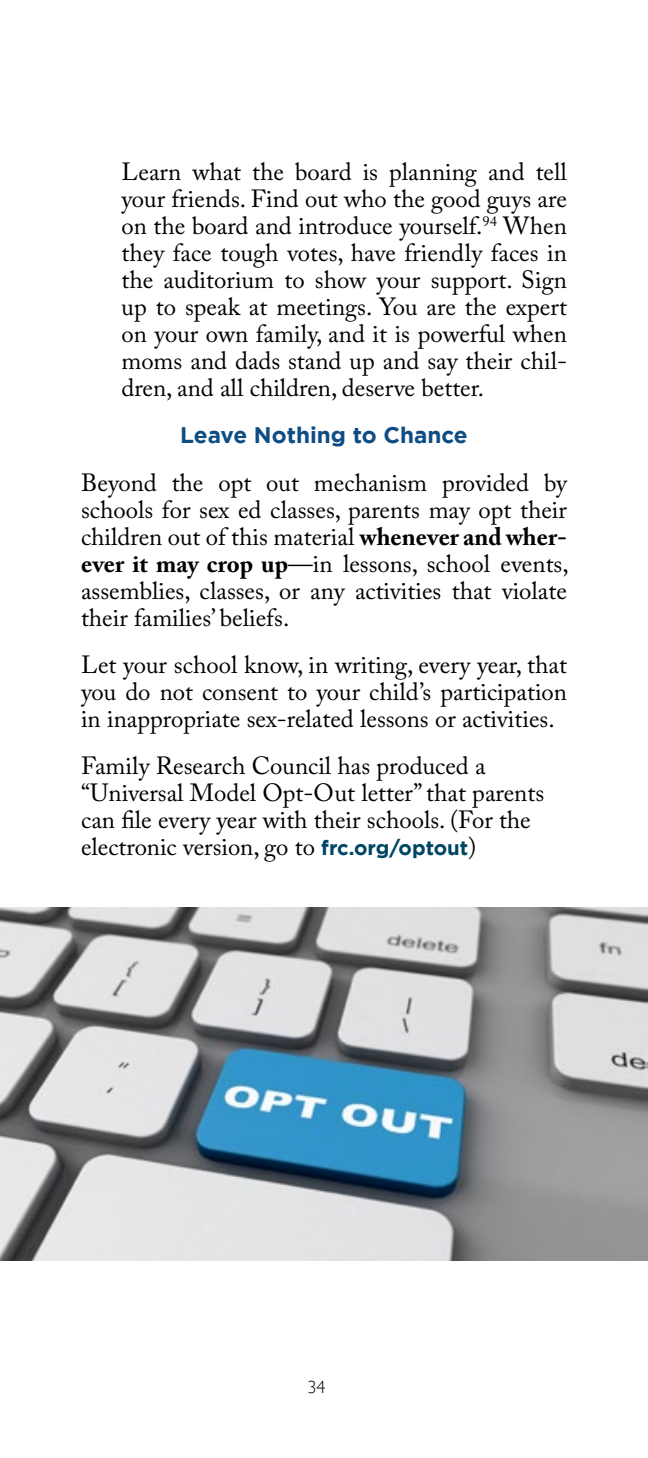
<style>
.page{position:relative;width:648px;height:1458px;background:#fff}
.page>*{position:absolute;margin:0;border:0;box-sizing:border-box;transform-origin:0 0}
.t1{font:24.75px/27px "Adobe Caslon Pro";color:#000;text-align:justify}
.t2{font:700 22.5px "Gotham";color:#0e4d83}
.t3{font:300 18px "Gill Sans";color:#000}
.s1{font-weight:700}
.s2{font-family:"Gotham";font-weight:700;font-size:20.25px;color:#004563}
</style>
<div class="page">
<img style="left:0;top:907px;width:648px;height:354px">
<p class="t1" style="left:122px;top:158px;width:447px">Learn what the board is planning and tell your friends. Find out who the good guys are on the board and introduce yourself.<sup>94</sup> When they face tough votes, have friendly faces in the auditorium to show your support. Sign up to speak at meetings. You are the expert on your own family, and it is powerful when moms and dads stand up and say their chil&shy;dren, and all children, deserve better.</p>
<p class="t2" style="left:180px;top:421px;width:289px">Leave Nothing to Chance</p>
<p class="t1" style="left:81px;top:469px;width:489px">Beyond the opt out mechanism provided by schools for sex ed classes, parents may opt their children out of this material <span class="s1">whenever and wher&shy;ever it may crop up</span>—in lessons, school events, assemblies, classes, or any activities that violate their families’ beliefs.</p>
<p class="t1" style="left:81px;top:651px;width:488px">Let your school know, in writing, every year, that you do not consent to your child’s participation in inappropriate sex-related lessons or activities.</p>
<p class="t1" style="left:81px;top:752px;width:465px;text-align:left">Family Research Council has produced a “Universal Model Opt-Out letter” that parents can file every year with their schools. (For the electronic version, go to <span class="s2">frc.org/optout</span>)</p>
<p class="t3" style="left:308px;top:1373px;width:19px">34</p>
</div>
